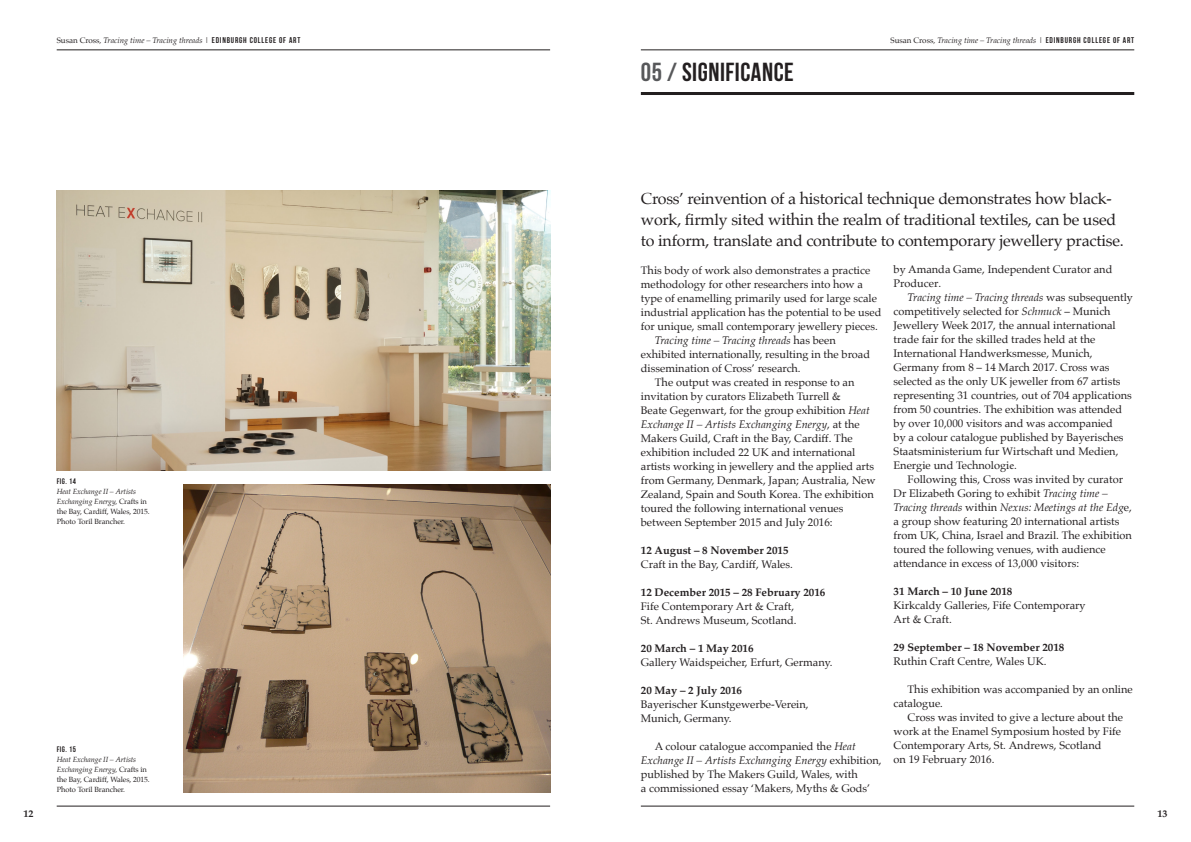
<style>
.page{position:relative;width:1191px;height:842px;background:#fff}
.page>*{position:absolute;margin:0;border:0;box-sizing:border-box;transform-origin:0 0}
._00_HEADERS{font:700 26px "Bebas Neue";letter-spacing:.02em;color:#231f20}
._02_BLACK_INTRO{font:16px/21px "Palatino";letter-spacing:-.015em;color:#231f20}
._01_INDENTED_BODY_CO{font:11px/14px "Palatino";color:#231f20}
._01a_NO_INDENT_BODY{font:11px/14px "Palatino";color:#231f20}
._01_INDENTED_BODY_CO-2{font:italic 11px "Palatino";color:#231f20}
._01_INDENTED_BODY_CO-3{font:700 11px/14px "Palatino";color:#231f20}
.t1{font:700 10px "Palatino";color:#231f20}
.t2{font:italic 8px "Palatino";color:#231f20}
._04_FIGS{font:700 8px "Bebas Neue";letter-spacing:.06em;color:#231f20}
._03_CAPTIONS{font:7.5px/10px "Palatino";letter-spacing:-.01em;color:#231f20}
.s1{font-style:normal}
.s2{font-family:"Bebas Neue";font-weight:700;font-style:normal;font-size:8.3px}
.s3{color:#57585a}
.s4{font-style:italic}
.s5{font-weight:700}
.s6{font-family:"Minion Pro"}
.s7{font-weight:400}
</style>
<div class="page">
<hr style="left:641px;top:50px;width:493px;height:1px;background:#231f20">
<hr style="left:641px;top:806px;width:493px;height:1px;background:#231f20">
<hr style="left:57px;top:50px;width:493px;height:1px;background:#231f20">
<hr style="left:57px;top:806px;width:493px;height:1px;background:#231f20">
<hr style="left:641px;top:92px;width:493px;height:3px;background:#231f20">
<img style="left:57px;top:190px;width:493px;height:280px">
<img style="left:183px;top:484px;width:367px;height:308px">
<p class="t2" style="left:57px;top:33px;width:245px"><span class="s1">Susan Cross</span>, Tracing time – Tracing threads <span class="s1">|</span> <span class="s2">EDINBURGH COLLEGE OF ART</span></p>
<p class="t2" style="left:890px;top:33px;width:245px"><span class="s1">Susan Cross</span>, Tracing time – Tracing threads <span class="s1">|</span> <span class="s2">EDINBURGH COLLEGE OF ART</span></p>
<p class="_00_HEADERS" style="left:641px;top:58px;width:154px"><span class="s3">05 /</span> SIGNIFICANCE</p>
<p class="_04_FIGS" style="left:57px;top:477px;width:21px">FIG. 14</p>
<p class="_03_CAPTIONS" style="left:57px;top:486px;width:95px"><span class="s4">Heat Exchange II – Artists<br>Exchanging Energy,</span> Crafts in the Bay, Cardiff, Wales, 2015.<br>Photo Toril Brancher.</p>
<p class="_04_FIGS" style="left:57px;top:745px;width:21px">FIG. 15</p>
<p class="_03_CAPTIONS" style="left:57px;top:754px;width:95px"><span class="s4">Heat Exchange II – Artists<br>Exchanging Energy,</span> Crafts in the Bay, Cardiff, Wales, 2015.<br>Photo Toril Brancher.</p>
<p class="_02_BLACK_INTRO" style="left:641px;top:188px;width:484px">Cross’ reinvention of a historical technique demonstrates how black&shy;work, firmly sited within the realm of traditional textiles, can be used to inform, translate and contribute to contemporary jewellery practise.</p>
<p class="_01a_NO_INDENT_BODY" style="left:641px;top:263px;width:242px">This body of work also demonstrates a practice methodology for other researchers into how a type of enamelling primarily used for large scale industrial application has the potential to be used for unique, small contemporary jewellery pieces.</p>
<p class="_01_INDENTED_BODY_CO" style="left:641px;top:333px;width:231px;text-indent:14px"><span class="s4">Tracing time – Tracing threads</span> has been exhibited internationally, resulting in the broad dissemination of Cross’ research.</p>
<p class="_01_INDENTED_BODY_CO" style="left:641px;top:375px;width:236px;text-indent:14px">The output was created in response to an invitation by curators Elizabeth Turrell &amp;<br>Beate Gegenwart, for the group exhibition <span class="s4">Heat Exchange II – Artists Exchanging Energy</span>, at the Makers Guild, Craft in the Bay, Cardiff. The exhibition included 22 UK and international artists working in jewellery and the applied arts from Germany, Denmark, Japan; Australia, New Zealand, Spain and South Korea. The exhibition toured the following international venues between September 2015 and July 2016:</p>
<p class="_01_INDENTED_BODY_CO" style="left:641px;top:543px;width:154px"><span class="s5">12 August – 8 November 2015<br></span>Craft in the Bay, Cardiff, Wales.</p>
<p class="_01a_NO_INDENT_BODY" style="left:641px;top:585px;width:186px"><span class="s5">12 December 2015 – 28 February 2016<br></span>Fife Contemporary Art &amp; Craft,<br>St. Andrews Museum, Scotland.</p>
<p class="_01a_NO_INDENT_BODY" style="left:641px;top:641px;width:193px"><span class="s5">20 March – 1 May 2016<br></span>Gallery Waidspeicher, Erfurt, Germany.</p>
<p class="_01a_NO_INDENT_BODY" style="left:641px;top:683px;width:169px"><span class="s5">20 May – 2 July 2016<br></span>Bayerischer Kunstgewerbe-Verein,<br>Munich, Germany.</p>
<p class="_01_INDENTED_BODY_CO" style="left:641px;top:739px;width:242px;text-indent:14px">A colour catalogue accompanied the <span class="s4">Heat Exchange II – Artists Exchanging Energy</span> exhibition, published by The Makers Guild, Wales, with<br>a commissioned essay ‘Makers, Myths &amp; Gods’</p>
<p class="_01_INDENTED_BODY_CO" style="left:893px;top:262px;width:220px">by Amanda Game, Independent Curator and</p>
<p class="_01_INDENTED_BODY_CO" style="left:893px;top:276px;width:49px">Producer.</p>
<p class="_01_INDENTED_BODY_CO-2" style="left:907px;top:288px;width:227px">Tracing time – Tracing threads <span class="s1">was subsequently</span></p>
<p class="_01_INDENTED_BODY_CO" style="left:893px;top:304px;width:219px">competitively selected for <span class="s4">Schmuck</span> – Munich</p>
<p class="_01_INDENTED_BODY_CO" style="left:893px;top:318px;width:224px">Jewellery Week 2017, the annual international</p>
<p class="_01_INDENTED_BODY_CO" style="left:893px;top:332px;width:203px">trade fair for the skilled trades held at the</p>
<p class="_01_INDENTED_BODY_CO" style="left:893px;top:346px;width:200px">International Handwerksmesse, Munich,</p>
<p class="_01_INDENTED_BODY_CO" style="left:893px;top:360px;width:217px">Germany from 8 – 14 March 2017. Cross was</p>
<p class="_01_INDENTED_BODY_CO" style="left:893px;top:374px;width:228px">selected as the only UK jeweller from 67 artists</p>
<p class="_01_INDENTED_BODY_CO" style="left:893px;top:388px;width:240px">representing 31 countries, out of 704 applications</p>
<p class="_01_INDENTED_BODY_CO" style="left:893px;top:402px;width:230px">from 50 countries. The exhibition was attended</p>
<p class="_01_INDENTED_BODY_CO" style="left:893px;top:416px;width:221px">by over 10,000 visitors and was accompanied</p>
<p class="_01_INDENTED_BODY_CO" style="left:893px;top:430px;width:231px">by a colour catalogue published by Bayerisches</p>
<p class="_01_INDENTED_BODY_CO" style="left:893px;top:444px;width:226px">Staatsministerium fur Wirtschaft und Medien,</p>
<p class="_01_INDENTED_BODY_CO" style="left:893px;top:458px;width:125px">Energie und Technologi<span class="s6">e</span>.</p>
<p class="_01_INDENTED_BODY_CO" style="left:907px;top:472px;width:217px">Following this, Cross was invited by curator</p>
<p class="_01_INDENTED_BODY_CO" style="left:893px;top:486px;width:215px">Dr Elizabeth Goring to exhibit <span class="s4">Tracing time –</span></p>
<p class="_01_INDENTED_BODY_CO-2" style="left:893px;top:498px;width:240px">Tracing threads <span class="s1">within</span> Nexus: Meetings at the Edg<span class="s1">e,</span></p>
<p class="_01_INDENTED_BODY_CO" style="left:893px;top:514px;width:227px">a group show featuring 20 international artists</p>
<p class="_01_INDENTED_BODY_CO" style="left:893px;top:528px;width:240px">from UK, China, Israel and Brazil. The exhibition</p>
<p class="_01_INDENTED_BODY_CO" style="left:893px;top:542px;width:213px">toured the following venues, with audience</p>
<p class="_01_INDENTED_BODY_CO" style="left:893px;top:556px;width:187px">attendance in excess of 13,000 visitors:</p>
<p class="_01_INDENTED_BODY_CO" style="left:893px;top:584px;width:194px"><span class="s5">31 March – 10 June 2018<br></span>Kirkcaldy Galleries, Fife Contemporary<br>Art &amp; Craft.</p>
<p class="_01_INDENTED_BODY_CO-3" style="left:893px;top:640px;width:172px">29 September – 18 November 2018<br><span class="s7">Ruthin Craft Centre, Wales UK.</span></p>
<p class="_01_INDENTED_BODY_CO" style="left:907px;top:682px;width:227px">This exhibition was accompanied by an online</p>
<p class="_01_INDENTED_BODY_CO" style="left:893px;top:696px;width:51px">catalogue<span class="s6">.</span></p>
<p class="_01_INDENTED_BODY_CO" style="left:907px;top:710px;width:217px">Cross was invited to give a lecture about the</p>
<p class="_01_INDENTED_BODY_CO" style="left:893px;top:724px;width:229px">work at the Enamel Symposium hosted by Fife</p>
<p class="_01_INDENTED_BODY_CO" style="left:893px;top:738px;width:209px">Contemporary Arts, St. Andrews, Scotland</p>
<p class="_01_INDENTED_BODY_CO" style="left:893px;top:752px;width:102px">on 19 February 2016.</p>
<p class="t1" style="left:23px;top:805px;width:11px">12</p>
<p class="t1" style="left:1157px;top:805px;width:11px">13</p>
</div>
